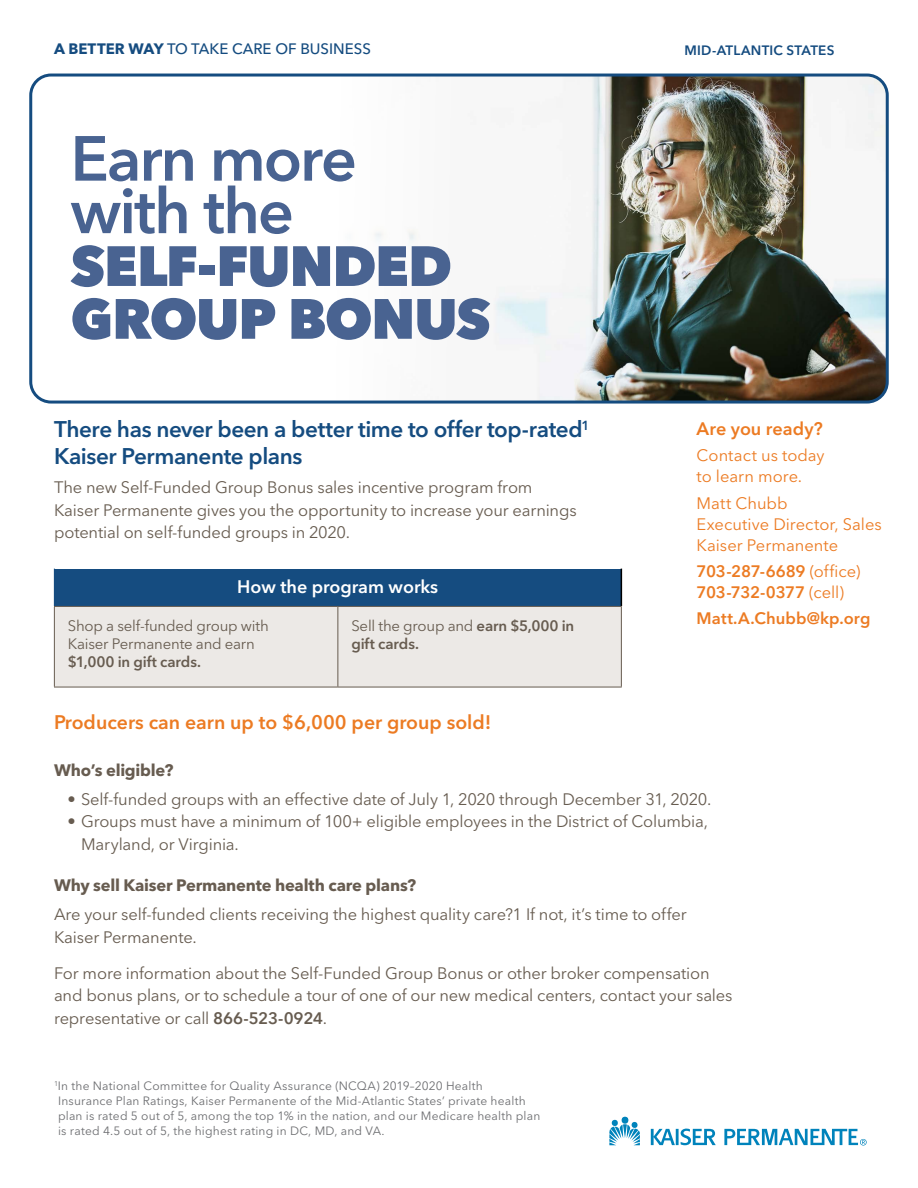
<style>
.page{position:relative;width:918px;height:1188px;background:#fff}
.page>*{position:absolute;margin:0;border:0;box-sizing:border-box;transform-origin:0 0}
.t1{font:600 63px/52.5px "Avenir Next LT Pro";letter-spacing:-.03em;color:#496391}
.t2{font:800 56.1px/52.8px "Avenir Next LT Pro";letter-spacing:-.025em;color:#496391}
.t3{font:600 22.5px/27px "Avenir Next LT Pro";letter-spacing:-.02em;color:#154c80}
.t4{font:600 19.5px "Avenir Next LT Pro";color:#ec7b23}
.t5{font:600 18px "Avenir Next LT Pro";color:#fff}
.t6{font:600 18px "Avenir Next LT Pro";letter-spacing:.005em;color:#ec7b23}
.t7{font:16.5px/22.5px "Avenir Next LT Pro";letter-spacing:-.01em;color:#675c50}
.t8{font:16.5px/21px "Avenir Next LT Pro";color:#ec7b23}
.t9{font:600 16.5px/21px "Avenir Next LT Pro";letter-spacing:-.005em;color:#ec7b23}
.t10{font:700 16.5px "Avenir Next LT Pro";letter-spacing:-.01em;color:#675c50}
.t11{font:600 15px/18px "Avenir Next LT Pro";letter-spacing:-.005em;color:#675c50}
.t12{font:15px/18px "Avenir Next LT Pro";letter-spacing:-.015em;color:#675c50}
.t13{font:500 15px "Avenir Next LT Pro";color:#154c80}
.t14{font:600 13.5px "Avenir Next LT Pro";letter-spacing:.015em;color:#154c80}
.t15{font:12px/15px "Avenir Next LT Pro";letter-spacing:.015em;color:#6d6e71}
.s1{font-weight:700}
.s2{font-weight:400}
.s3{font-weight:600}
</style>
<div class="page">
<img style="left:375px;top:75px;width:510px;height:325px">
<div style="left:29px;top:74px;width:860px;height:330px;border:3px solid #154c80;border-radius:20px"></div>
<div style="left:54px;top:569px;width:567px;height:37px;background:#154c80"></div>
<div style="left:55px;top:607px;width:566px;height:80px;background:#ece9e6"></div>
<hr style="left:621px;top:569px;width:1px;height:37px;background:#000">
<hr style="left:54px;top:606px;width:284px;height:1px;background:#675c50">
<hr style="left:54px;top:607px;width:1px;height:80px;background:#675c50">
<hr style="left:338px;top:606px;width:284px;height:1px;background:#675c50">
<hr style="left:54px;top:687px;width:284px;height:1px;background:#675c50">
<hr style="left:338px;top:687px;width:284px;height:1px;background:#675c50">
<hr style="left:338px;top:607px;width:1px;height:80px;background:#675c50">
<hr style="left:621px;top:607px;width:1px;height:80px;background:#675c50">
<svg style="left:609px;top:1119px;width:31px;height:26px"></svg>
<div style="left:622px;top:1117px;width:6px;height:7px;background:#0083bb;border-radius:50%"></div>
<hr style="left:676px;top:1129px;width:3px;height:16px;background:#0083bb">
<svg style="left:651px;top:1129px;width:24px;height:16px"></svg>
<svg style="left:681px;top:1129px;width:35px;height:16px"></svg>
<svg style="left:724px;top:1129px;width:143px;height:17px"></svg>
<p class="t13" style="left:54px;top:39px;width:318px"><span class="s1">A BETTER WAY</span> TO TAKE CARE OF BUSINESS</p>
<p class="t14" style="left:685px;top:42px;width:151px">MID-ATLANTIC STATES</p>
<h1 class="t1" style="left:70px;top:132px;width:288px">Earn more with the</h1>
<h2 class="t2" style="left:70px;top:239px;width:422px">SELF-FUNDED<br>GROUP BONUS</h2>
<h3 class="t3" style="left:54px;top:416px;width:537px">There has never been a better time to offer top-rated<sup>1<br></sup>Kaiser Permanente plans</h3>
<p class="t7" style="left:54px;top:476px;width:524px">The new Self-Funded Group Bonus sales incentive program from<br>Kaiser Permanente gives you the opportunity to increase your earnings potential on self-funded groups in 2020.</p>
<p class="t5" style="left:237px;top:576px;width:203px">How the program works</p>
<p class="t12" style="left:68px;top:617px;width:203px">Shop a self-funded group with<br>Kaiser Permanente and earn</p>
<p class="t11" style="left:68px;top:653px;width:135px">$1,000 in gift cards.</p>
<p class="t11" style="left:351px;top:617px;width:224px"><span class="s2">Sell the group and</span> earn $5,000 in gift cards.</p>
<p class="t6" style="left:697px;top:418px;width:128px">Are you ready?</p>
<p class="t8" style="left:697px;top:445px;width:130px">Contact us today to learn more.</p>
<p class="t8" style="left:697px;top:492px;width:187px">Matt Chubb<br>Executive Director, Sales<br>Kaiser Permanente</p>
<p class="t9" style="left:697px;top:561px;width:165px">703-287-6689 <span class="s2">(office)<br></span>703-732-0377 <span class="s2">(cell)</span></p>
<p class="t9" style="left:697px;top:608px;width:175px">Matt.A.Chubb@kp.org</p>
<p class="t4" style="left:54px;top:710px;width:439px">Producers can earn up to $6,000 per group sold!</p>
<p class="t10" style="left:54px;top:760px;width:121px">Who’s eligible?</p>
<p class="t7" style="left:68px;top:788px;width:645px">• Self-funded groups with an effective date of July 1, 2020 through December 31, 2020.</p>
<p class="t7" style="left:81px;top:810px;width:628px;text-indent:-14px">• Groups must have a minimum of 100+ eligible employees in the District of Columbia,<br>Maryland, or Virginia.</p>
<p class="t10" style="left:54px;top:875px;width:364px">Why sell Kaiser Permanente health care plans?</p>
<p class="t7" style="left:54px;top:903px;width:634px">Are your self-funded clients receiving the highest quality care?1 If not, it’s time to offer<br>Kaiser Permanente.</p>
<p class="t7" style="left:54px;top:962px;width:680px">For more information about the Self-Funded Group Bonus or other broker compensation and bonus plans, or to schedule a tour of one of our new medical centers, contact your sales representative or call <span class="s3">866-523-0924</span>.</p>
<p class="t15" style="left:58px;top:1078px;width:484px;text-indent:-4px"><sup>1</sup>In the National Committee for Quality Assurance (NCQA) 2019–2020 Health<br>Insurance Plan Ratings, Kaiser Permanente of the Mid-Atlantic States’ private health plan is rated 5 out of 5, among the top 1% in the nation, and our Medicare health plan is rated 4.5 out of 5, the highest rating in DC, MD, and VA.</p>
</div>
